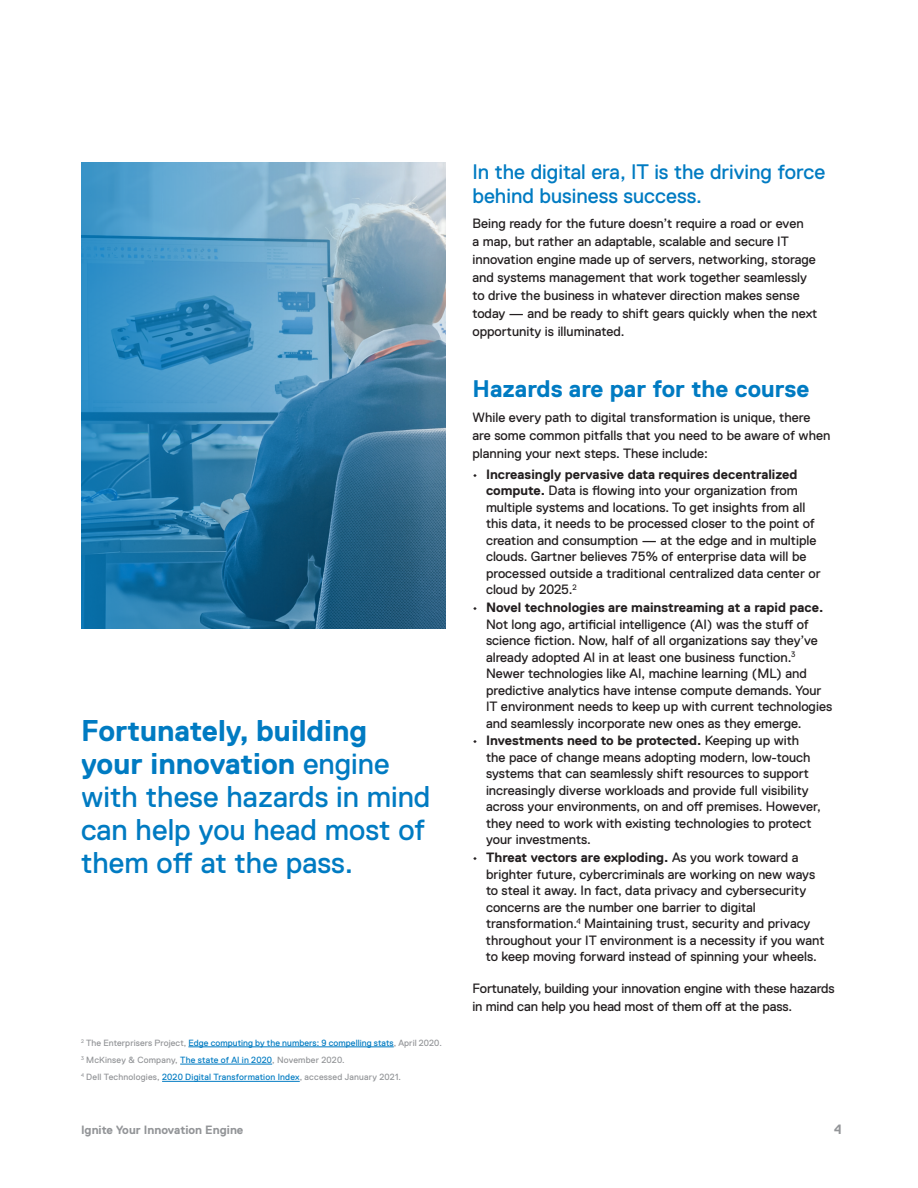
<style>
.page{position:relative;width:918px;height:1188px;background:#fff}
.page>*{position:absolute;margin:0;border:0;box-sizing:border-box;transform-origin:0 0}
.t1{font:30px/33px "Dell Replica";color:#007bc2}
.t2{font:700 24px "Dell Replica";color:#007bc2}
.t3{font:21px/24px "Dell Replica";color:#007bc2}
.t4{font:13.5px/16.5px "Dell Replica";color:#231f20}
.t5{font:700 13.5px "Dell Replica";color:#939598}
.t6{font:700 12px "Dell Replica";color:#939598}
.t7{font:9px/17.2px "Dell Replica";letter-spacing:.015em;color:#939598}
.s1{font-weight:700}
.s2{color:#007bc2}
</style>
<div class="page">
<svg style="left:81px;top:162px;width:365px;height:466px"></svg>
<hr style="left:188px;top:1047px;width:206px;height:1px;background:#007bc2">
<hr style="left:180px;top:1064px;width:92px;height:1px;background:#007bc2">
<hr style="left:162px;top:1081px;width:138px;height:1px;background:#007bc2">
<h1 class="t1" style="left:81px;top:715px;width:351px"><span class="s1">Fortunately, building your innovation</span> engine with these hazards in mind can help you head most of them off at the pass.</h1>
<p class="t7" style="left:81px;top:1034px;width:362px"><sup>2</sup> The Enterprisers Project, <span class="s2">Edge computing by the numbers: 9 compelling stats</span>, April 2020.<br><sup>3</sup> McKinsey &amp; Company, <span class="s2">The state of AI in 2020</span>, November 2020.<br><sup>4</sup> Dell Technologies, <span class="s2">2020 Digital Transformation Index</span>, accessed January 2021.</p>
<h3 class="t3" style="left:472px;top:160px;width:354px">In the digital era, IT is the driving force behind business success.</h3>
<p class="t4" style="left:472px;top:215px;width:346px;line-height:18px">Being ready for the future doesn’t require a road or even<br>a map, but rather an adaptable, scalable and secure IT innovation engine made up of servers, networking, storage and systems management that work together seamlessly to drive the business in whatever direction makes sense today — and be ready to shift gears quickly when the next opportunity is illuminated.</p>
<h2 class="t2" style="left:472px;top:375px;width:338px">Hazards are par for the course</h2>
<p class="t4" style="left:472px;top:408px;width:360px;line-height:18px">While every path to digital transformation is unique, there are some common pitfalls that you need to be aware of when planning your next steps. These include:</p>
<p class="t4" style="left:486px;top:466px;width:336px;text-indent:-14px">• <span class="s1">Increasingly pervasive data requires decentralized compute.</span> Data is flowing into your organization from multiple systems and locations. To get insights from all this data, it needs to be processed closer to the point of creation and consumption — at the edge and in multiple clouds. Gartner believes 75% of enterprise data will be processed outside a traditional centralized data center or cloud by 2025.<sup>2</sup></p>
<p class="t4" style="left:486px;top:599px;width:348px;text-indent:-14px">• <span class="s1">Novel technologies are mainstreaming at a rapid pace.<br></span>Not long ago, artificial intelligence (AI) was the stuff of science fiction. Now, half of all organizations say they’ve already adopted AI in at least one business function.<sup>3<br></sup>Newer technologies like AI, machine learning (ML) and predictive analytics have intense compute demands. Your IT environment needs to keep up with current technologies and seamlessly incorporate new ones as they emerge.</p>
<p class="t4" style="left:486px;top:733px;width:336px;text-indent:-14px">• <span class="s1">Investments need to be protected.</span> Keeping up with the pace of change means adopting modern, low-touch systems that can seamlessly shift resources to support increasingly diverse workloads and provide full visibility across your environments, on and off premises. However, they need to work with existing technologies to protect your investments.</p>
<p class="t4" style="left:486px;top:849px;width:340px;text-indent:-13px">• <span class="s1">Threat vectors are exploding.</span> As you work toward a brighter future, cybercriminals are working on new ways to steal it away. In fact, data privacy and cybersecurity concerns are the number one barrier to digital transformation.<sup>4</sup> Maintaining trust, security and privacy throughout your IT environment is a necessity if you want to keep moving forward instead of spinning your wheels.</p>
<p class="t4" style="left:472px;top:979px;width:364px;line-height:18px">Fortunately, building your innovation engine with these hazards in mind can help you head most of them off at the pass.</p>
<p class="t6" style="left:81px;top:1123px;width:164px">Ignite Your Innovation Engine</p>
<p class="t5" style="left:834px;top:1122px;width:9px">4</p>
</div>
